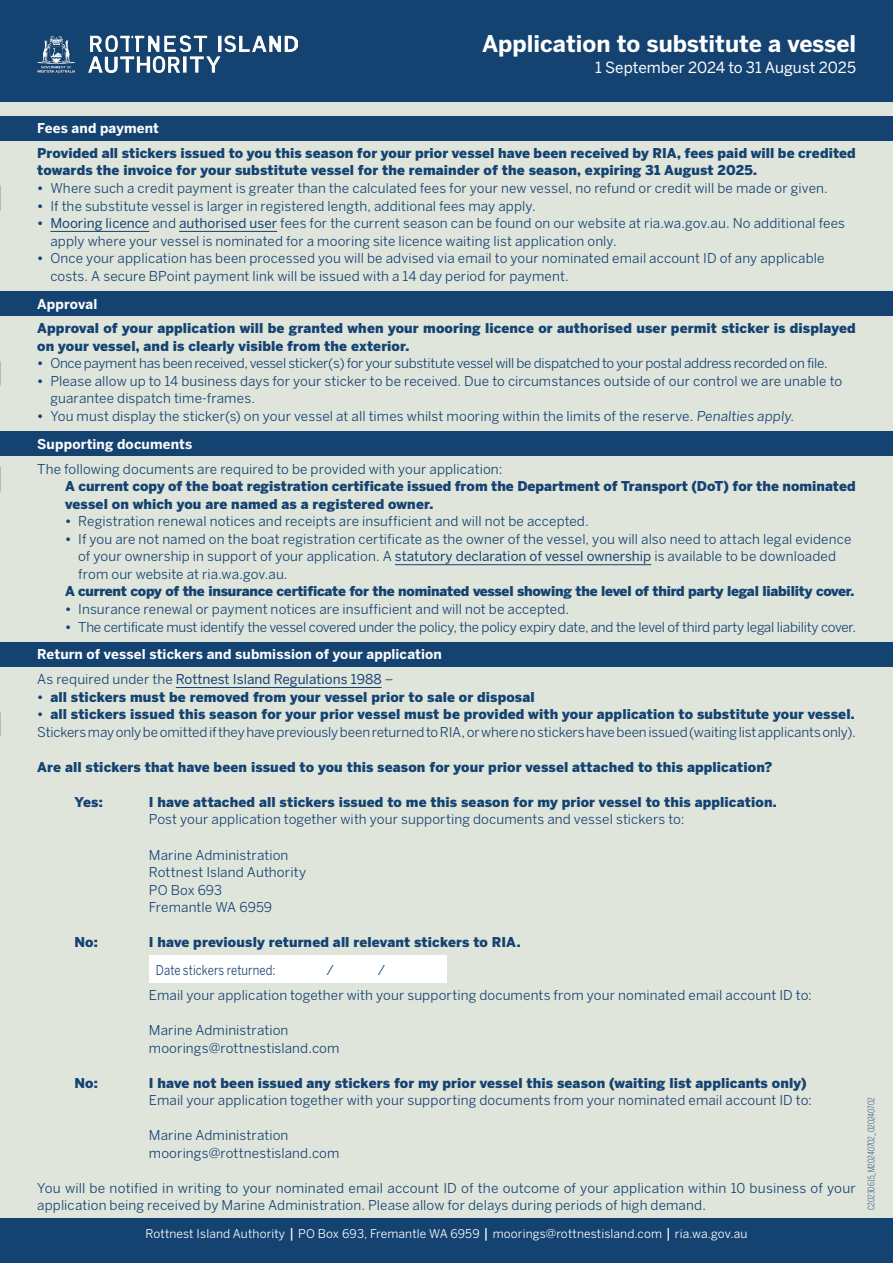
<style>
.page{position:relative;width:893px;height:1263px;background:#fff}
.page>*{position:absolute;margin:0;border:0;box-sizing:border-box;transform-origin:0 0}
.t1{font:700 22.8px "Benton Sans";color:#fff}
.t2{font:15.3px "Benton Sans";color:#fff}
.t3{font:13.5px/17.5px "Benton Sans";letter-spacing:.005em;color:#144372}
.t4{font:900 13.5px/17.5px "Benton Sans";letter-spacing:.01em;color:#144372}
.t5{font:13.5px "Benton Sans";letter-spacing:-.015em;color:#144372}
.t6{font:13.5px "Benton Sans";letter-spacing:-.02em;color:#144372}
.t7{font:900 13.5px "Benton Sans";letter-spacing:-.015em;color:#144372}
.t8{font:700 13.5px "Benton Sans";letter-spacing:.01em;color:#fff}
.t9{font:13.5px "Benton Sans";color:#144372}
.t10{font:13.5px "Benton Sans";letter-spacing:.005em;color:#144372;scale:.84 1}
.t11{font:12px "Benton Sans";letter-spacing:.01em;color:#fff}
.t12{font:300 extra-condensed 9px "Benton Sans";letter-spacing:.015em;color:#144372}
.s1{font-weight:700}
.s2{font-style:inherit}
.s3{font-size:13.5px}
</style>
<div class="page">
<div style="left:0;top:1203px;width:893px;height:60px;background:#144372"></div>
<div style="left:0;top:88px;width:893px;height:1130px;background:#e0e5db"></div>
<div style="left:0;top:0;width:893px;height:102px;background:#144372"></div>
<img style="left:37px;top:35px;width:261px;height:38px">
<div style="left:149px;top:955px;width:297px;height:27px;background:#fff"></div>
<hr style="left:176px;top:687px;width:206px;height:1px;background:#144372">
<div style="left:0;top:642px;width:893px;height:24px;background:#144372"></div>
<hr style="left:50px;top:231px;width:99px;height:1px;background:#144372">
<hr style="left:179px;top:231px;width:98px;height:1px;background:#144372">
<div style="left:0;top:116px;width:893px;height:24px;background:#144372"></div>
<hr style="left:395px;top:564px;width:256px;height:1px;background:#144372">
<div style="left:0;top:431px;width:893px;height:25px;background:#144372"></div>
<div style="left:0;top:291px;width:893px;height:25px;background:#144372"></div>
<h1 class="t1" style="left:482px;top:30px;width:376px">Application to substitute a vessel</h1>
<p class="t2" style="left:595px;top:58px;width:262px">1 September 2024 to 31 August 2025</p>
<p class="t8" style="left:37px;top:120px;width:123px">Fees and payment</p>
<p class="t4" style="left:37px;top:144px;width:820px">Provided all stickers issued to you this season for your prior vessel have been received by RIA, fees paid will be credited towards the invoice for your substitute vessel for the remainder of the season, expiring 31 August 2025.</p>
<p class="t3" style="left:37px;top:179px;width:792px"><span class="s1">•</span> Where such a credit payment is greater than the calculated fees for your new vessel, no refund or credit will be made or given.</p>
<p class="t3" style="left:37px;top:197px;width:500px"><span class="s1">•</span> If the substitute vessel is larger in registered length, additional fees may apply.</p>
<p class="t3" style="left:50px;top:214px;width:796px;text-indent:-13px"><span class="s1">•</span> <span class="s2">Mooring licence</span> and <span class="s2">authorised user</span> fees for the current season can be found on our website at ria.wa.gov.au. No additional fees apply where your vessel is nominated for a mooring site licence waiting list application only.</p>
<p class="t3" style="left:50px;top:249px;width:776px;text-indent:-13px"><span class="s1">•</span> Once your application has been processed you will be advised via email to your nominated email account ID of any applicable costs. A secure BPoint payment link will be issued with a 14 day period for payment.</p>
<p class="t8" style="left:37px;top:296px;width:62px">Approval</p>
<p class="t4" style="left:37px;top:319px;width:820px">Approval of your application will be granted when your mooring licence or authorised user permit sticker is displayed on your vessel, and is clearly visible from the exterior.</p>
<p class="t6" style="left:37px;top:355px;width:792px"><span class="s1">•</span> Once payment has been received, vessel sticker(s) for your substitute vessel will be dispatched to your postal address recorded on file.</p>
<p class="t3" style="left:50px;top:372px;width:793px;text-indent:-13px"><span class="s1">•</span> Please allow up to 14 business days for your sticker to be received. Due to circumstances outside of our control we are unable to guarantee dispatch time-frames.</p>
<p class="t3" style="left:37px;top:407px;width:758px"><span class="s1">•</span> You must display the sticker(s) on your vessel at all times whilst mooring within the limits of the reserve. Penalties apply.</p>
<p class="t8" style="left:37px;top:436px;width:157px">Supporting documents</p>
<p class="t3" style="left:37px;top:460px;width:467px">The following documents are required to be provided with your application:</p>
<p class="t4" style="left:65px;top:477px;width:792px">A current copy of the boat registration certificate issued from the Department of Transport (DoT) for the nominated vessel on which you are named as a registered owner.</p>
<p class="t3" style="left:65px;top:512px;width:525px"><span class="s1">•</span> Registration renewal notices and receipts are insufficient and will not be accepted.</p>
<p class="t3" style="left:78px;top:530px;width:775px;text-indent:-13px"><span class="s1">•</span> If you are not named on the boat registration certificate as the owner of the vessel, you will also need to attach legal evidence of your ownership in support of your application. A <span class="s2">statutory declaration of vessel ownership</span> is available to be downloaded from our website at ria.wa.gov.au.</p>
<p class="t7" style="left:65px;top:583px;width:791px">A current copy of the insurance certificate for the nominated vessel showing the level of third party legal liability cover.</p>
<p class="t3" style="left:65px;top:600px;width:505px"><span class="s1">•</span> Insurance renewal or payment notices are insufficient and will not be accepted.</p>
<p class="t5" style="left:65px;top:619px;width:793px"><span class="s1">•</span> The certificate must identify the vessel covered under the policy, the policy expiry date, and the level of third party legal liability cover.</p>
<p class="t8" style="left:37px;top:646px;width:406px">Return of vessel stickers and submission of your application</p>
<p class="t9" style="left:37px;top:671px;width:358px"><span class="s2">As required under the</span> Rottnest Island Regulations 1988 <span class="s2">–</span></p>
<p class="t4" style="left:37px;top:688px;width:499px"><span class="s1">•</span> all stickers must be removed from your vessel prior to sale or disposal</p>
<p class="t4" style="left:37px;top:705px;width:819px"><span class="s1">•</span> all stickers issued this season for your prior vessel must be provided with your application to substitute your vessel.</p>
<p class="t3" style="left:37px;top:723px;width:820px">Stickers may only be omitted if they have previously been returned to RIA, or where no stickers have been issued (waiting list applicants only).</p>
<p class="t4" style="left:37px;top:758px;width:737px">Are all stickers that have been issued to you this season for your prior vessel attached to this application?</p>
<p class="t4" style="left:74px;top:793px;width:30px">Yes:</p>
<p class="t4" style="left:149px;top:793px;width:629px">I have attached all stickers issued to me this season for my prior vessel to this application.</p>
<p class="t3" style="left:149px;top:811px;width:537px">Post your application together with your supporting documents and vessel stickers to:</p>
<p class="t3" style="left:149px;top:846px;width:159px">Marine Administration<br>Rottnest Island Authority<br>PO Box 693<br>Fremantle WA 6959</p>
<p class="t4" style="left:74px;top:933px;width:25px">No:</p>
<p class="t4" style="left:149px;top:933px;width:373px">I have previously returned all relevant stickers to RIA.</p>
<p class="t10" style="left:156px;top:962px;width:144px">Date stickers returned:</p>
<p class="t3" style="left:326px;top:961px;width:9px">/</p>
<p class="t3" style="left:378px;top:961px;width:9px">/</p>
<p class="t3" style="left:149px;top:986px;width:664px">Email your application together with your supporting documents from your nominated email account ID to:</p>
<p class="t3" style="left:149px;top:1021px;width:192px">Marine Administration moorings@rottnestisland.com</p>
<p class="t4" style="left:74px;top:1074px;width:25px">No:</p>
<p class="t4" style="left:149px;top:1074px;width:659px">I have not been issued any stickers for my prior vessel this season (waiting list applicants only)</p>
<p class="t3" style="left:149px;top:1091px;width:664px">Email your application together with your supporting documents from your nominated email account ID to:</p>
<p class="t3" style="left:149px;top:1126px;width:192px">Marine Administration moorings@rottnestisland.com</p>
<p class="t3" style="left:37px;top:1179px;width:820px">You will be notified in writing to your nominated email account ID of the outcome of your application within 10 business of your application being received by Marine Administration. Please allow for delays during periods of high demand.</p>
<p class="t11" style="left:146px;top:1227px;width:603px">Rottnest Island Authority <span class="s3">|</span> PO Box 693, Fremantle WA 6959 <span class="s3">|</span> moorings@rottnestisland.com <span class="s3">|</span> ria.wa.gov.au</p>
<p class="t12" style="left:866px;top:1210px;width:115px;rotate:-90deg">C20230615_M20240702_O20240702</p>
</div>
